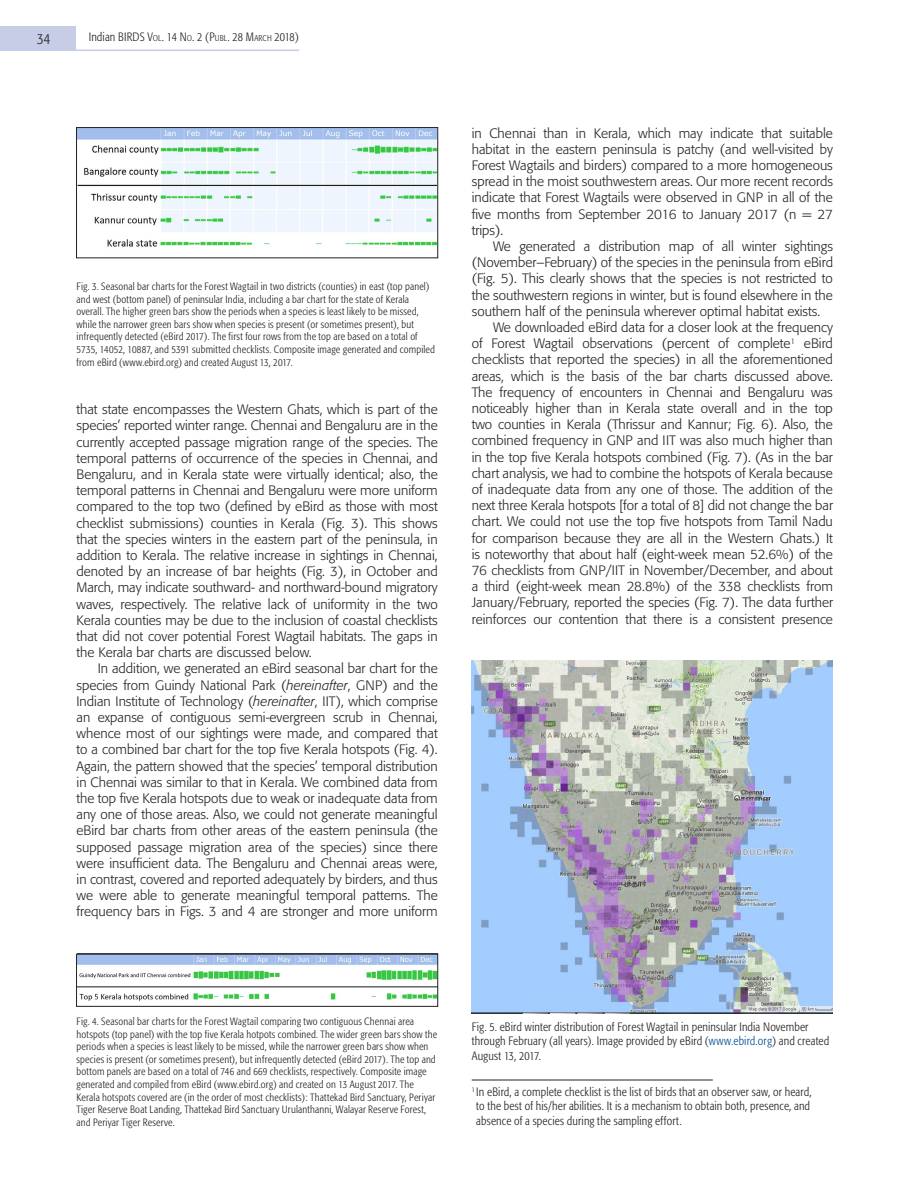
<style>
.page{position:relative;width:918px;height:1188px;background:#fff}
.page>*{position:absolute;margin:0;border:0;box-sizing:border-box;transform-origin:0 0}
.t1{font:300 condensed 15px "Formata";color:#231f20}
.Body_text{font:300 13.5px/16.2px "Formata";color:#231f20;text-align:justify}
.Footnote{font:300 condensed 12px/14.4px "Formata";letter-spacing:.015em;color:#231f20}
.t2{font:300 condensed 12px "Formata";letter-spacing:-.025em;color:#231f20}
.t3{font:300 condensed 10.5px/12.6px "Formata";letter-spacing:.02em;color:#231f20}
.s1{font-style:inherit}
.s2{font-size:8.4px}
.s3{font-style:italic}
.s4{color:#014d95}
</style>
<div class="page">
<div style="left:0;top:26px;width:76px;height:24px;background:#c7cde7"></div>
<hr style="left:0;top:50px;width:299px;height:1px;background:#c7cde7">
<img style="left:78px;top:129px;width:358px;height:118px">
<img style="left:78px;top:956px;width:358px;height:45px">
<img style="left:472px;top:661px;width:361px;height:352px">
<hr style="left:472px;top:1080px;width:241px;height:1px;background:#231f20">
<div style="left:76px;top:127px;width:362px;height:131px;border:1px solid #231f20"></div>
<div style="left:76px;top:954px;width:362px;height:53px;border:1px solid #231f20"></div>
<p class="t1" style="left:37px;top:30px;width:15px">34</p>
<p class="t2" style="left:89px;top:29px;width:212px"><span class="s1">Indian BIRDS</span> V<span class="s2">OL</span>. 14 N <span class="s2">O</span>. 2 (P<span class="s2">UBL</span>. 28 M<span class="s2">ARCH</span> 2018)</p>
<p class="t3" style="left:77px;top:280px;width:360px">Fig. 3. Seasonal bar charts for the Forest Wagtail in two districts (counties) in east (top panel) and west (bottom panel) of peninsular India, including a bar chart for the state of Kerala overall. The higher green bars show the periods when a species is least likely to be missed, while the narrower green bars show when species is present (or sometimes present), but infrequently detected (eBird 2017). The first four rows from the top are based on a total of 5735, 14052, 10887, and 5391 submitted checklists. Composite image generated and compiled from eBird (www.ebird.org) and created August 13, 2017.</p>
<p class="Body_text" style="left:77px;top:402px;width:363px">that state encompasses the Western Ghats, which is part of the species’ reported winter range. Chennai and Bengaluru are in the currently accepted passage migration range of the species. The temporal patterns of occurrence of the species in Chennai, and Bengaluru, and in Kerala state were virtually identical; also, the temporal patterns in Chennai and Bengaluru were more uniform compared to the top two (defined by eBird as those with most checklist submissions) counties in Kerala (Fig. 3). This shows that the species winters in the eastern part of the peninsula, in addition to Kerala. The relative increase in sightings in Chennai, denoted by an increase of bar heights (Fig. 3), in October and March, may indicate southward- and northward-bound migratory waves, respectively. The relative lack of uniformity in the two Kerala counties may be due to the inclusion of coastal checklists that did not cover potential Forest Wagtail habitats. The gaps in the Kerala bar charts are discussed below.</p>
<p class="Body_text" style="left:77px;top:661px;width:363px;text-indent:21px">In addition, we generated an eBird seasonal bar chart for the species from Guindy National Park (<span class="s3">hereinafter</span>, GNP) and the Indian Institute of Technology (<span class="s3">hereinafter</span>, IIT), which comprise an expanse of contiguous semi-evergreen scrub in Chennai, whence most of our sightings were made, and compared that to a combined bar chart for the top five Kerala hotspots (Fig. 4).<br>Again, the pattern showed that the species’ temporal distribution in Chennai was similar to that in Kerala. We combined data from the top five Kerala hotspots due to weak or inadequate data from any one of those areas. Also, we could not generate meaningful eBird bar charts from other areas of the eastern peninsula (the supposed passage migration area of the species) since there were insufficient data. The Bengaluru and Chennai areas were, in contrast, covered and reported adequately by birders, and thus we were able to generate meaningful temporal patterns. The frequency bars in Figs. 3 and 4 are stronger and more uniform</p>
<p class="Body_text" style="left:472px;top:125px;width:363px">in Chennai than in Kerala, which may indicate that suitable habitat in the eastern peninsula is patchy (and well-visited by Forest Wagtails and birders) compared to a more homogeneous spread in the moist southwestern areas. Our more recent records indicate that Forest Wagtails were observed in GNP in all of the five months from September 2016 to January 2017 (n = 27 trips).</p>
<p class="Body_text" style="left:472px;top:238px;width:363px;text-indent:21px">We generated a distribution map of all winter sightings (November–February) of the species in the peninsula from eBird (Fig. 5). This clearly shows that the species is not restricted to the southwestern regions in winter, but is found elsewhere in the southern half of the peninsula wherever optimal habitat exists.</p>
<p class="Body_text" style="left:472px;top:319px;width:363px;text-indent:21px">We downloaded eBird data for a closer look at the frequency of Forest Wagtail observations (percent of complete<sup>1</sup> eBird checklists that reported the species) in all the aforementioned areas, which is the basis of the bar charts discussed above.<br>The frequency of encounters in Chennai and Bengaluru was noticeably higher than in Kerala state overall and in the top two counties in Kerala (Thrissur and Kannur; Fig. 6). Also, the combined frequency in GNP and IIT was also much higher than in the top five Kerala hotspots combined (Fig. 7). (As in the bar chart analysis, we had to combine the hotspots of Kerala because of inadequate data from any one of those. The addition of the next three Kerala hotspots [for a total of 8] did not change the bar chart. We could not use the top five hotspots from Tamil Nadu for comparison because they are all in the Western Ghats.) It is noteworthy that about half (eight-week mean 52.6%) of the 76 checklists from GNP/IIT in November/December, and about a third (eight-week mean 28.8%) of the 338 checklists from January/February, reported the species (Fig. 7). The data further reinforces our contention that there is a consistent presence</p>
<p class="t3" style="left:77px;top:1015px;width:362px">Fig. 4. Seasonal bar charts for the Forest Wagtail comparing two contiguous Chennai area hotspots (top panel) with the top five Kerala hotpots combined. The wider green bars show the periods when a species is least likely to be missed, while the narrower green bars show when species is present (or sometimes present), but infrequently detected (eBird 2017). The top and bottom panels are based on a total of 746 and 669 checklists, respectively. Composite image generated and compiled from eBird (www.ebird.org) and created on 13 August 2017. The Kerala hotspots covered are (in the order of most checklists): Thattekad Bird Sanctuary, Periyar Tiger Reserve Boat Landing, Thattekad Bird Sanctuary Urulanthanni, Walayar Reserve Forest, and Periyar Tiger Reserve.</p>
<p class="Footnote" style="left:472px;top:1020px;width:359px">Fig. 5. eBird winter distribution of Forest Wagtail in peninsular India November through February (all years). Image provided by eBird (<span class="s4">www.ebird.org</span>) and created<br>August 13, 2017.</p>
<p class="Footnote" style="left:476px;top:1085px;width:337px;text-indent:-4px"><sup>1</sup> In eBird, a complete checklist is the list of birds that an observer saw, or heard, to the best of his/her abilities. It is a mechanism to obtain both, presence, and absence of a species during the sampling effort.</p>
</div>
